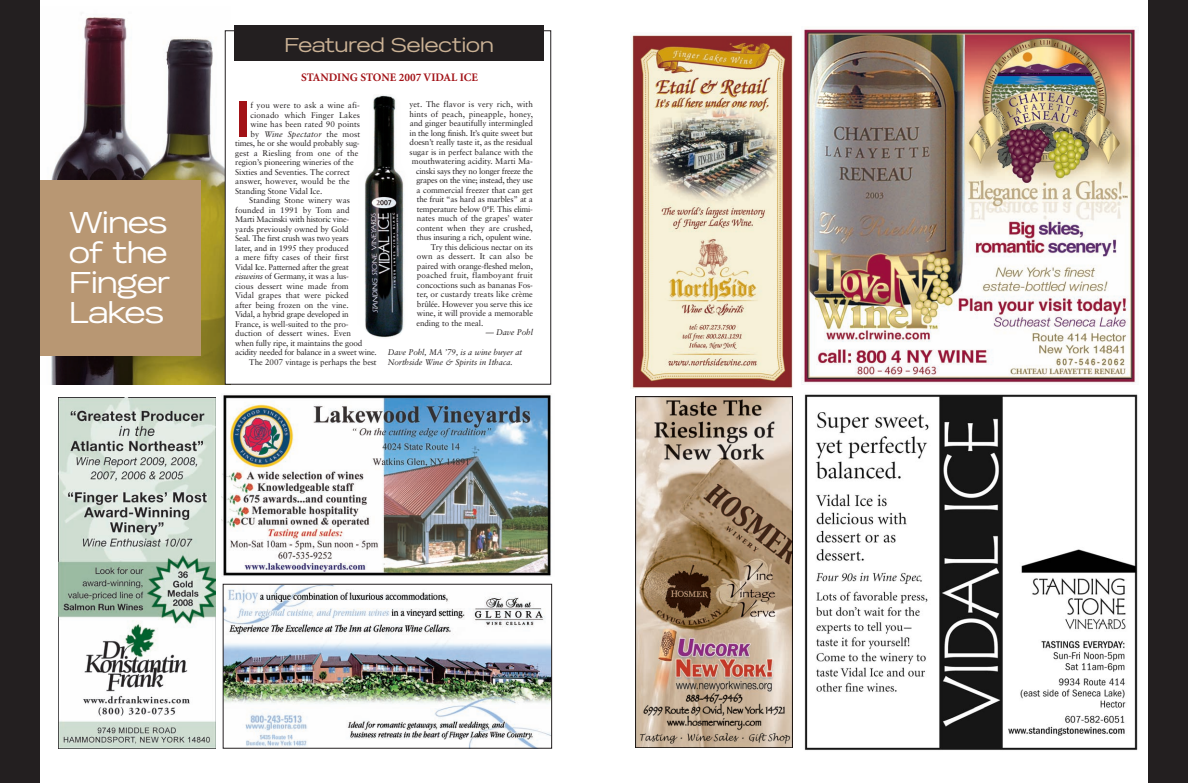
<style>
.page{position:relative;width:1188px;height:783px;background:#fff}
.page>*{position:absolute;margin:0;border:0;box-sizing:border-box;transform-origin:0 0}
.t1{font:700 50px "Reservation Wide";color:#a21217;scale:1.1 1}
.t2{font:30px/30px "Reservation Wide";letter-spacing:-.015em;color:#fff;text-align:justify}
.t3{font:20px "Reservation Wide";color:#cbb295}
.t4{font:700 11.5px "Minion";color:#a21217}
.t5{font:8.2px "Sabon";letter-spacing:-.01em;color:#231f20}
.t6{font:8.2px "Sabon";letter-spacing:.01em;color:#231f20}
.t7{font:8.2px "Sabon";letter-spacing:-.03em;color:#231f20}
.t8{font:8.2px "Sabon";letter-spacing:-.035em;color:#231f20}
.t9{font:italic 8.2px/10px "Sabon";letter-spacing:-.01em;color:#231f20}
.t10{font:8.2px "Sabon";letter-spacing:-.04em;color:#231f20}
.t11{font:italic 8.2px "Sabon";letter-spacing:.01em;color:#231f20}
.s1{font-style:normal}
.s2{font-style:italic}
</style>
<div class="page">
<img style="left:51px;top:17px;width:174px;height:367px">
<div style="left:1148px;top:0;width:40px;height:783px;background:#231f20"></div>
<div style="left:40px;top:180px;width:161px;height:176px;background:#b89773"></div>
<div style="left:0;top:0;width:40px;height:783px;background:#231f20"></div>
<div style="left:234px;top:26px;width:310px;height:35px;background:#231f20"></div>
<img style="left:58px;top:398px;width:157px;height:351px">
<img style="left:631px;top:35px;width:162px;height:353px">
<img style="left:635px;top:396px;width:157px;height:352px">
<img style="left:225px;top:586px;width:325px;height:160px">
<div style="left:223px;top:584px;width:329px;height:164px;border:1px solid #231f20"></div>
<img style="left:221px;top:394px;width:330px;height:183px">
<img style="left:801px;top:29px;width:336px;height:356px">
<img style="left:804px;top:394px;width:334px;height:357px">
<img style="left:364px;top:95px;width:40px;height:243px">
<h2 class="t2" style="left:69px;top:208px;width:103px">Wines of the Finger Lakes</h2>
<h3 class="t3" style="left:285px;top:33px;width:210px">Featured Selection</h3>
<h3 class="t4" style="left:301px;top:72px;width:179px">STANDING STONE 2007 VIDAL ICE</h3>
<h1 class="t1" style="left:235px;top:89px;width:15px">I</h1>
<p class="t6" style="left:250px;top:102px;width:111px">f you were to ask a wine afi-</p>
<p class="t6" style="left:250px;top:112px;width:111px">cionado which Finger Lakes</p>
<p class="t6" style="left:250px;top:121px;width:111px">wine has been rated 90 points</p>
<p class="t11" style="left:250px;top:131px;width:111px"><span class="s1">by</span> Wine Spectator <span class="s1">the most</span></p>
<p class="t5" style="left:235px;top:140px;width:126px">times, he or she would probably sug-</p>
<p class="t6" style="left:235px;top:150px;width:125px">gest a Riesling from one of the</p>
<p class="t5" style="left:235px;top:159px;width:120px">region’s pioneering wineries of the</p>
<p class="t5" style="left:235px;top:169px;width:116px">Sixties and Seventies. The correct</p>
<p class="t6" style="left:235px;top:178px;width:116px">answer, however, would be the</p>
<p class="t5" style="left:235px;top:188px;width:88px">Standing Stone Vidal Ice.</p>
<p class="t5" style="left:249px;top:197px;width:102px">Standing Stone winery was</p>
<p class="t5" style="left:235px;top:207px;width:116px">founded in 1991 by Tom and</p>
<p class="t8" style="left:235px;top:216px;width:115px">Marti Macinski with historic vine-</p>
<p class="t5" style="left:235px;top:226px;width:115px">yards previously owned by Gold</p>
<p class="t8" style="left:235px;top:235px;width:115px">Seal. The first crush was two years</p>
<p class="t5" style="left:235px;top:245px;width:115px">later, and in 1995 they produced</p>
<p class="t5" style="left:235px;top:254px;width:115px">a mere fifty cases of their first</p>
<p class="t7" style="left:235px;top:264px;width:115px">Vidal Ice. Patterned after the great</p>
<p class="t5" style="left:235px;top:273px;width:115px"><span class="s2">eisweins</span> of Germany, it was a lus-</p>
<p class="t5" style="left:235px;top:283px;width:115px">cious dessert wine made from</p>
<p class="t5" style="left:235px;top:292px;width:115px">Vidal grapes that were picked</p>
<p class="t5" style="left:235px;top:302px;width:115px">after being frozen on the vine.</p>
<p class="t8" style="left:235px;top:311px;width:115px">Vidal, a hybrid grape developed in</p>
<p class="t5" style="left:235px;top:321px;width:115px">France, is well-suited to the pro-</p>
<p class="t5" style="left:235px;top:330px;width:117px">duction of dessert wines. Even</p>
<p class="t5" style="left:235px;top:340px;width:129px">when fully ripe, it maintains the good</p>
<p class="t7" style="left:235px;top:349px;width:143px">acidity needed for balance in a sweet wine.</p>
<p class="t5" style="left:249px;top:359px;width:129px">The 2007 vintage is perhaps the best</p>
<p class="t6" style="left:409px;top:101px;width:125px">yet. The flavor is very rich, with</p>
<p class="t6" style="left:410px;top:110px;width:125px">hints of peach, pineapple, honey,</p>
<p class="t5" style="left:410px;top:120px;width:125px">and ginger beautifully intermingled</p>
<p class="t7" style="left:410px;top:129px;width:125px">in the long finish. It’s quite sweet but</p>
<p class="t5" style="left:410px;top:139px;width:125px">doesn’t really taste it, as the residual</p>
<p class="t5" style="left:410px;top:148px;width:125px">sugar is in perfect balance with the</p>
<p class="t5" style="left:412px;top:158px;width:123px">mouthwatering acidity. Marti Ma-</p>
<p class="t8" style="left:416px;top:167px;width:118px">cinski says they no longer freeze the</p>
<p class="t10" style="left:416px;top:177px;width:118px">grapes on the vine; instead, they use</p>
<p class="t5" style="left:417px;top:186px;width:118px">a commercial freezer that can get</p>
<p class="t5" style="left:417px;top:196px;width:118px">the fruit “as hard as marbles” at a</p>
<p class="t7" style="left:417px;top:205px;width:118px">temperature below 0°F. This elimi-</p>
<p class="t5" style="left:417px;top:215px;width:117px">nates much of the grapes’ water</p>
<p class="t5" style="left:417px;top:224px;width:117px">content when they are crushed,</p>
<p class="t7" style="left:417px;top:234px;width:116px">thus insuring a rich, opulent wine.</p>
<p class="t5" style="left:431px;top:243px;width:104px">Try this delicious nectar on its</p>
<p class="t6" style="left:417px;top:253px;width:118px">own as dessert. It can also be</p>
<p class="t5" style="left:417px;top:262px;width:117px">paired with orange-fleshed melon,</p>
<p class="t6" style="left:417px;top:272px;width:118px">poached fruit, flamboyant fruit</p>
<p class="t5" style="left:417px;top:281px;width:118px">concoctions such as bananas Fos-</p>
<p class="t5" style="left:417px;top:291px;width:117px">ter, or custardy treats like crème</p>
<p class="t5" style="left:417px;top:300px;width:117px">brûlée. However you serve this ice</p>
<p class="t5" style="left:417px;top:310px;width:118px">wine, it will provide a memorable</p>
<p class="t5" style="left:416px;top:319px;width:68px">ending to the meal.</p>
<p class="t9" style="left:486px;top:328px;width:49px">— Dave Pohl</p>
<p class="t9" style="left:388px;top:348px;width:136px">Dave Pohl, MA ’79, is a wine buyer at<br>Northside Wine &amp; Spirits in Ithaca.</p>
</div>
